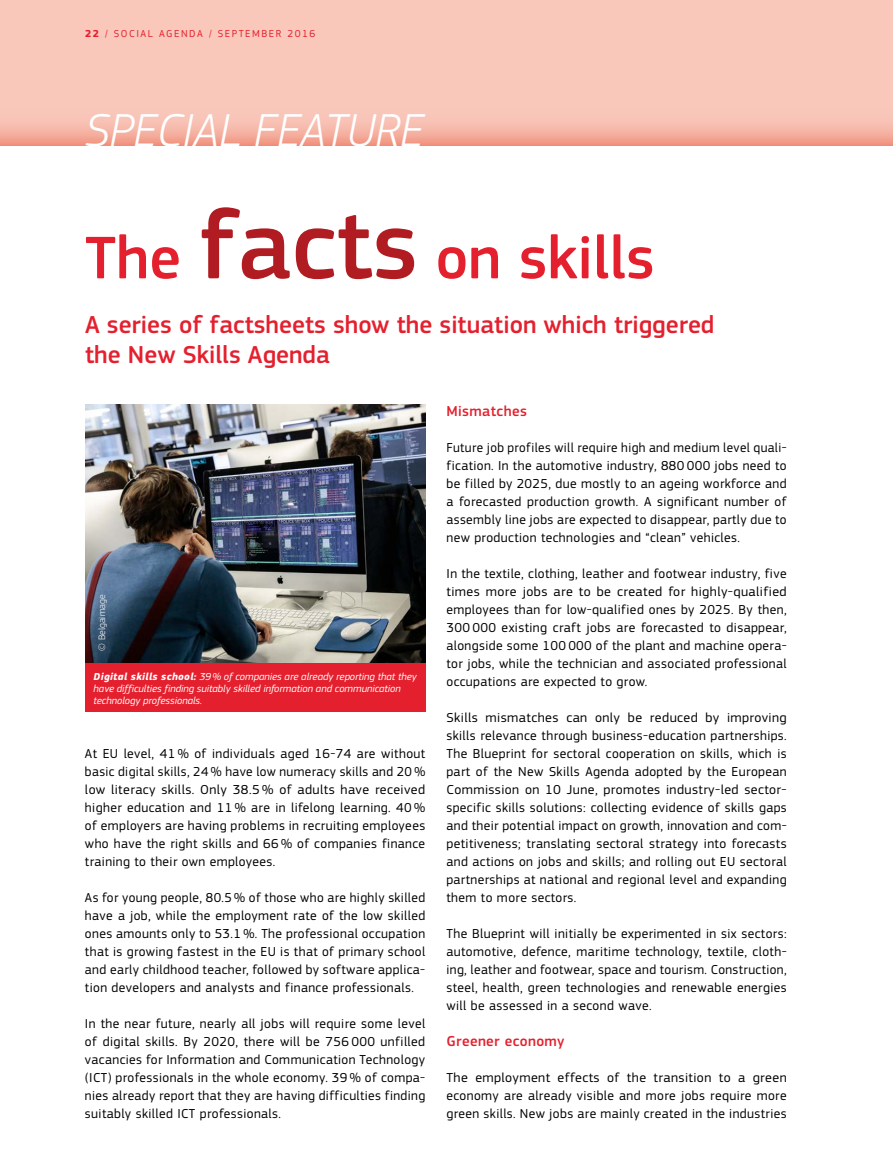
<style>
.page{position:relative;width:893px;height:1170px;background:#fff}
.page>*{position:absolute;margin:0;border:0;box-sizing:border-box;transform-origin:0 0}
.Title_Level_1{font:500 62.4px "EC Square Sans Pro";color:#e5202e}
.t1{font:italic 300 48px "EC Square Sans Pro";color:#fff}
.Title_Level_2{font:500 25.5px/30px "EC Square Sans Pro";color:#e5202e}
.Title_Level_3{font:500 15px "EC Square Sans Pro";letter-spacing:.025em;color:#e5202e}
.Body{font:13.5px/18px "EC Square Sans Pro";letter-spacing:.03em;color:#000;text-align:justify}
.t2{font:italic 10.5px/12px "EC Square Sans Pro";color:#fff}
.t3{font:10.5px "EC Square Sans Pro";letter-spacing:.15em;color:#e5202e}
.t4{font:300 9.75px "EC Square Sans Pro";color:#fff}
.s1{font-weight:700}
.s2{font-size:99.9px;color:#b01c21}
</style>
<div class="page">
<svg style="left:0;top:0;width:893px;height:145px;background:#f8c3b5"></svg>
<img style="left:85px;top:405px;width:340px;height:258px">
<div style="left:85px;top:663px;width:340px;height:49px;background:#e5202e"></div>
<p class="t3" style="left:85px;top:27px;width:232px"><span class="s1">22</span> / SOCIAL AGENDA / SEPTEMBER 2016</p>
<h2 class="t1" style="left:85px;top:102px;width:340px">SPECIAL FEATURE</h2>
<h2 class="Title_Level_1" style="left:85px;top:221px;width:571px">The <span class="s2">facts</span> on skills</h2>
<h3 class="Title_Level_2" style="left:85px;top:310px;width:631px">A series of factsheets show the situation which triggered the New Skills Agenda</h3>
<p class="t4" style="left:96px;top:650px;width:57px;rotate:-90deg">© Belgaimage</p>
<p class="t2" style="left:94px;top:670px;width:325px"><span class="s1">Digital skills school:</span> 39% of companies are already reporting that they have difficulties finding suitably skilled information and communication technology professionals.</p>
<p class="Body" style="left:85px;top:744px;width:342px">At EU level, 41 % of individuals aged 16-74 are without basic digital skills, 24 % have low numeracy skills and 20 % low literacy skills. Only 38.5 % of adults have received higher education and 11 % are in lifelong learning. 40 % of employers are having problems in recruiting employees who have the right skills and 66 % of companies finance training to their own employees.</p>
<p class="Body" style="left:85px;top:888px;width:342px">As for young people, 80.5 % of those who are highly skilled have a job, while the employment rate of the low skilled ones amounts only to 53.1 %. The professional occupation that is growing fastest in the EU is that of primary school and early childhood teacher, followed by software applica&shy;tion developers and analysts and finance professionals.</p>
<p class="Body" style="left:85px;top:1014px;width:342px">In the near future, nearly all jobs will require some level of digital skills. By 2020, there will be 756 000 unfilled vacancies for Information and Communication Technology (ICT) professionals in the whole economy. 39 % of compa&shy;nies already report that they are having difficulties finding suitably skilled ICT professionals.</p>
<h4 class="Title_Level_3" style="left:446px;top:402px;width:82px">Mismatches</h4>
<p class="Body" style="left:446px;top:438px;width:342px">Future job profiles will require high and medium level quali&shy;fication. In the automotive industry, 880 000 jobs need to be filled by 2025, due mostly to an ageing workforce and a forecasted production growth. A significant number of assembly line jobs are expected to disappear, partly due to new production technologies and “clean” vehicles.</p>
<p class="Body" style="left:446px;top:564px;width:342px">In the textile, clothing, leather and footwear industry, five times more jobs are to be created for highly-qualified employees than for low-qualified ones by 2025. By then, 300 000 existing craft jobs are forecasted to disappear, alongside some 100 000 of the plant and machine opera&shy;tor jobs, while the technician and associated professional occupations are expected to grow.</p>
<p class="Body" style="left:446px;top:708px;width:342px">Skills mismatches can only be reduced by improving skills relevance through business-education partnerships.<br>The Blueprint for sectoral cooperation on skills, which is part of the New Skills Agenda adopted by the European Commission on 10 June, promotes industry-led sector&shy;specific skills solutions: collecting evidence of skills gaps and their potential impact on growth, innovation and com&shy;petitiveness; translating sectoral strategy into forecasts and actions on jobs and skills; and rolling out EU sectoral partnerships at national and regional level and expanding them to more sectors.</p>
<p class="Body" style="left:446px;top:924px;width:342px">The Blueprint will initially be experimented in six sectors: automotive, defence, maritime technology, textile, cloth&shy;ing, leather and footwear, space and tourism. Construction, steel, health, green technologies and renewable energies will be assessed in a second wave.</p>
<h4 class="Title_Level_3" style="left:446px;top:1032px;width:120px">Greener economy</h4>
<p class="Body" style="left:446px;top:1068px;width:342px">The employment effects of the transition to a green economy are already visible and more jobs require more green skills. New jobs are mainly created in the industries</p>
</div>
